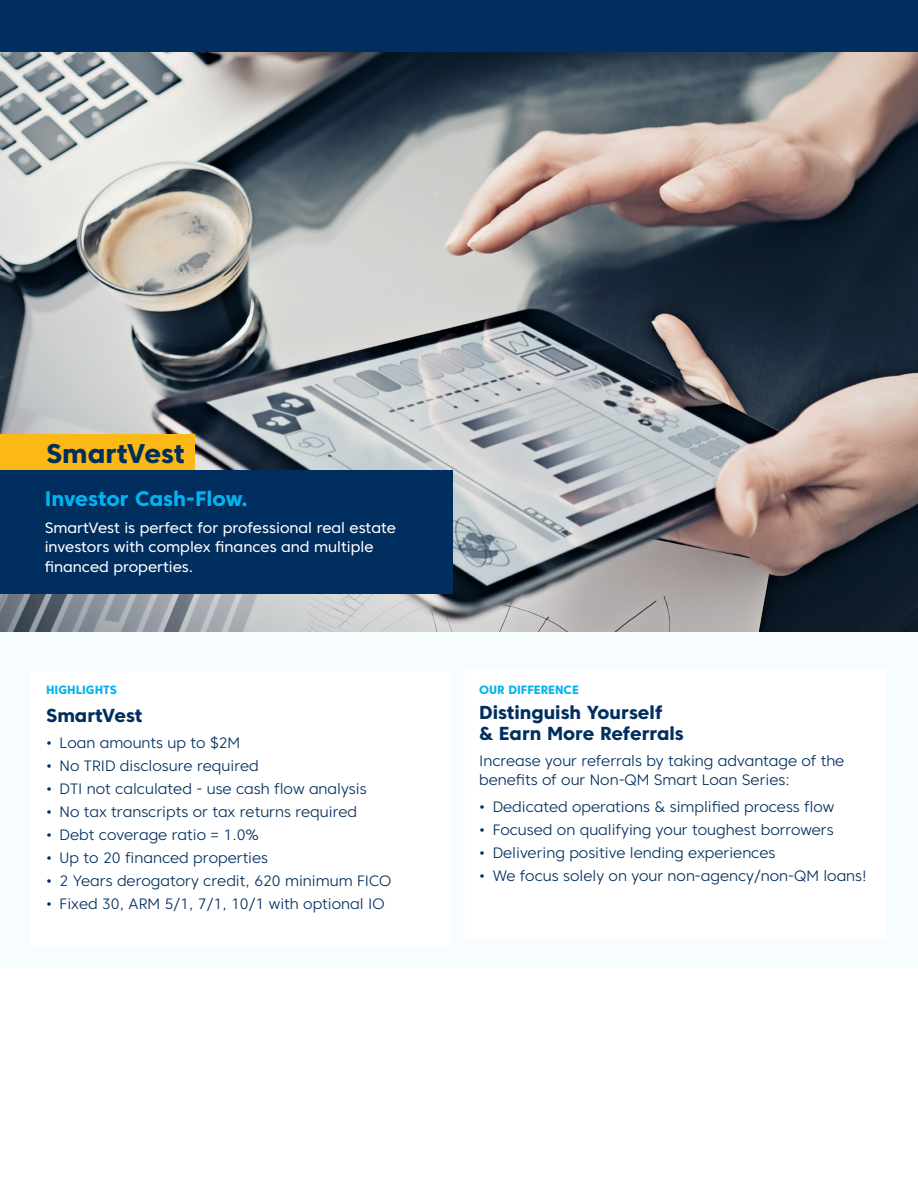
<style>
.page{position:relative;width:918px;height:1188px;background:#fff}
.page>*{position:absolute;margin:0;border:0;box-sizing:border-box;transform-origin:0 0}
.t1{font:800 27px "Core Sans C 75";color:#002e5e}
.t2{font:800 21px "Core Sans C 75";color:#00b3ee}
.t3{font:800 18.75px/21px "Core Sans C 75";color:#002e5e}
.t4{font:300 15px/19.5px "Core Sans C 35";color:#002e5e}
.t5{font:15px/19.5px "Core Sans C 45";color:#fff}
.t6{font:800 12px "Core Sans C 75";color:#00b3ee}
</style>
<div class="page">
<img style="left:0;top:52px;width:918px;height:580px">
<div style="left:0;top:633px;width:918px;height:335px;background:#f7fcfe"></div>
<div style="left:30px;top:671px;width:421px;height:275px;background:#fff"></div>
<div style="left:465px;top:671px;width:421px;height:268px;background:#fff"></div>
<div style="left:0;top:434px;width:194px;height:44px;background:#fcb814"></div>
<div style="left:0;top:470px;width:453px;height:123px;background:#002e5e"></div>
<div style="left:0;top:0;width:918px;height:52px;background:#002e5e"></div>
<p class="t1" style="left:46px;top:436px;width:140px">SmartVest</p>
<p class="t2" style="left:45px;top:486px;width:205px">Investor Cash-Flow.</p>
<p class="t5" style="left:45px;top:518px;width:353px">SmartVest is perfect for professional real estate investors with complex finances and multiple financed properties.</p>
<p class="t6" style="left:46px;top:682px;width:72px">HIGHLIGHTS</p>
<p class="t3" style="left:46px;top:705px;width:98px">SmartVest</p>
<p class="t4" style="left:46px;top:733px;width:196px">• Loan amounts up to $2M</p>
<p class="t4" style="left:46px;top:756px;width:214px">• No TRID disclosure required</p>
<p class="t4" style="left:46px;top:779px;width:322px">• DTI not calculated - use cash flow analysis</p>
<p class="t4" style="left:46px;top:802px;width:313px">• No tax transcripts or tax returns required</p>
<p class="t4" style="left:46px;top:825px;width:214px">• Debt coverage ratio = 1.0%</p>
<p class="t4" style="left:46px;top:848px;width:224px">• Up to 20 financed properties</p>
<p class="t4" style="left:46px;top:871px;width:347px">• 2 Years derogatory credit, 620 minimum FICO</p>
<p class="t4" style="left:46px;top:894px;width:340px">• Fixed 30, ARM 5/1, 7/1, 10/1 with optional IO</p>
<p class="t6" style="left:479px;top:682px;width:101px">OUR DIFFERENCE</p>
<p class="t3" style="left:479px;top:701px;width:206px">Distinguish Yourself<br>&amp; Earn More Referrals</p>
<p class="t4" style="left:479px;top:751px;width:367px">Increase your referrals by taking advantage of the benefits of our Non-QM Smart Loan Series:</p>
<p class="t4" style="left:479px;top:796px;width:357px">• Dedicated operations &amp; simplified process flow</p>
<p class="t4" style="left:479px;top:819px;width:356px">• Focused on qualifying your toughest borrowers</p>
<p class="t4" style="left:479px;top:842px;width:298px">• Delivering positive lending experiences</p>
<p class="t4" style="left:479px;top:866px;width:389px">• We focus solely on your non-agency/non-QM loans!</p>
</div>
